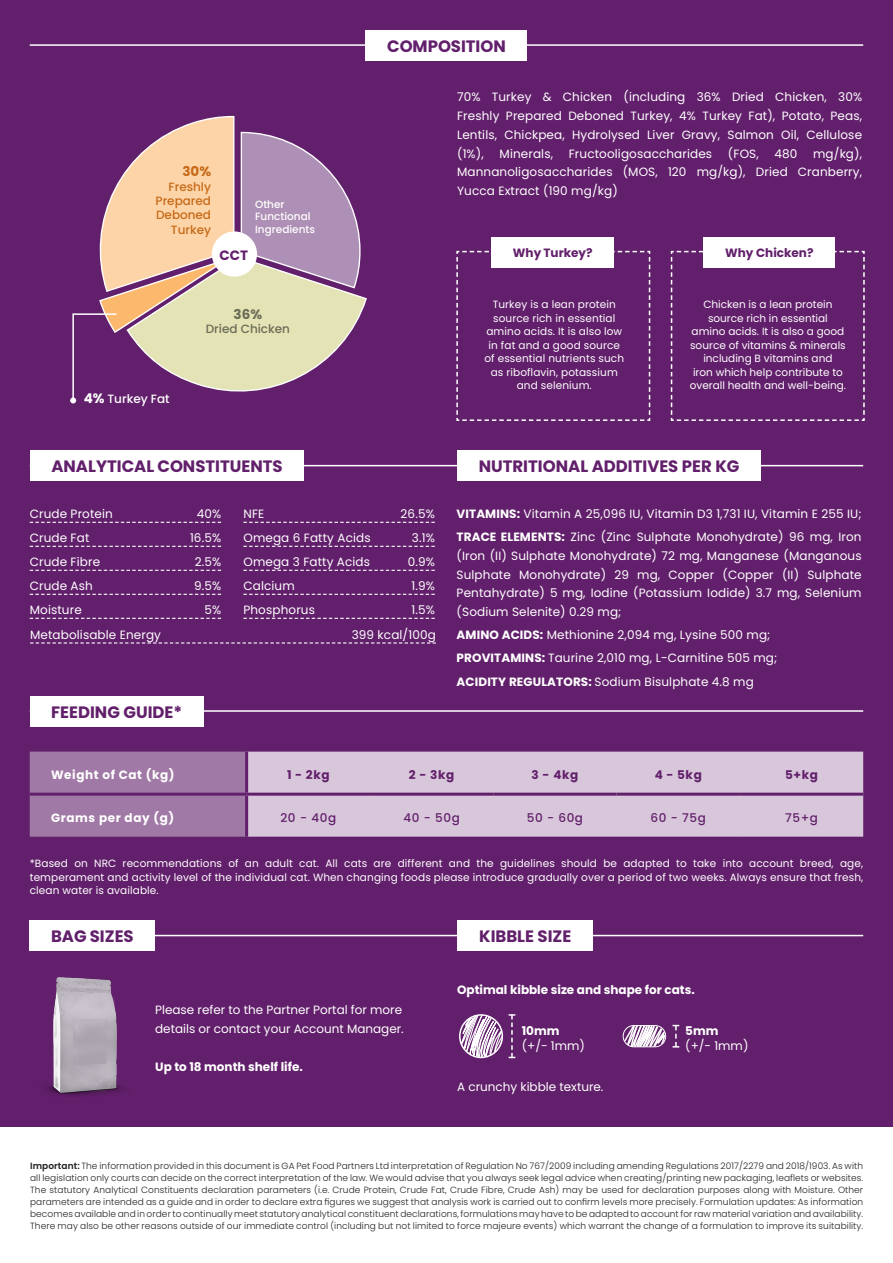
<style>
.page{position:relative;width:893px;height:1263px;background:#fff}
.page>*{position:absolute;margin:0;border:0;box-sizing:border-box;transform-origin:0 0}
.t1{font:700 16.5px "Poppins";color:#621f6b}
.t2{font:700 13.5px "Poppins";color:#621f6b}
.t3{font:700 13.5px "Poppins";color:#c66a18}
.t4{font:700 13.5px "Poppins";color:#6b6c56}
.t5{font:12px/18.8px "Poppins";letter-spacing:.01em;color:#fff}
.t6{font:700 12px "Poppins";color:#fff}
.t7{font:700 12px "Poppins";color:#621f6b}
.t8{font:700 12px "Poppins";letter-spacing:.05em;color:#fff}
.t9{font:500 12px "Poppins";letter-spacing:.05em;color:#621f6b}
.t10{font:500 12px/14.4px "Poppins";color:#c66a18;text-align:right}
.t11{font:500 12px "Poppins";color:#6b6c56}
.t12{font:500 12px "Poppins";color:#fff}
.t13{font:10.5px/13.5px "Poppins";letter-spacing:.01em;color:#fff;text-align:center}
.t14{font:500 10.5px/12.6px "Poppins";color:#fff}
.t15{font:300 9px/12px "Poppins";letter-spacing:.01em;color:#231f20;text-align:justify}
.s1{font-weight:700;font-size:13.5px}
.s2{font-weight:700}
.s3{font-weight:600}
</style>
<div class="page">
<div style="left:0;top:0;width:893px;height:1127px;background:#621f6b"></div>
<img style="left:48px;top:977px;width:73px;height:118px">
<svg style="left:456px;top:250px;width:195px;height:171px"></svg>
<svg style="left:670px;top:250px;width:195px;height:171px"></svg>
<svg style="left:30px;top:522px;width:191px;height:1px"></svg>
<svg style="left:30px;top:546px;width:191px;height:1px"></svg>
<svg style="left:30px;top:570px;width:191px;height:1px"></svg>
<svg style="left:30px;top:594px;width:191px;height:1px"></svg>
<svg style="left:30px;top:618px;width:191px;height:1px"></svg>
<svg style="left:243px;top:522px;width:192px;height:1px"></svg>
<svg style="left:243px;top:546px;width:192px;height:1px"></svg>
<svg style="left:243px;top:570px;width:192px;height:1px"></svg>
<svg style="left:243px;top:594px;width:192px;height:1px"></svg>
<svg style="left:243px;top:618px;width:192px;height:1px"></svg>
<svg style="left:30px;top:642px;width:406px;height:1px"></svg>
<div style="left:30px;top:752px;width:215px;height:85px;background:#a179a6"></div>
<div style="left:248px;top:752px;width:615px;height:85px;background:#d8c7da"></div>
<hr style="left:30px;top:793px;width:217px;height:3px;background:#621f6b">
<hr style="left:247px;top:793px;width:123px;height:3px;background:#621f6b">
<hr style="left:370px;top:793px;width:123px;height:3px;background:#621f6b">
<hr style="left:493px;top:793px;width:124px;height:3px;background:#621f6b">
<hr style="left:617px;top:793px;width:123px;height:3px;background:#621f6b">
<hr style="left:740px;top:793px;width:123px;height:3px;background:#621f6b">
<svg style="left:509px;top:1014px;width:6px;height:44px"></svg>
<svg style="left:673px;top:1025px;width:6px;height:22px"></svg>
<div style="left:459px;top:1014px;width:44px;height:44px;border:2px solid #fff;border-radius:50%"></div>
<svg style="left:461px;top:1014px;width:42px;height:44px"></svg>
<div style="left:623px;top:1025px;width:43px;height:22px;border:1px solid #fff;border-radius:11px"></div>
<svg style="left:624px;top:1025px;width:41px;height:23px"></svg>
<hr style="left:30px;top:465px;width:833px;height:1px;background:#fff">
<hr style="left:30px;top:935px;width:833px;height:1px;background:#fff">
<hr style="left:30px;top:710px;width:833px;height:2px;background:#fff">
<div style="left:30px;top:450px;width:274px;height:31px;background:#fff"></div>
<div style="left:30px;top:696px;width:174px;height:30px;background:#fff"></div>
<div style="left:30px;top:920px;width:125px;height:31px;background:#fff"></div>
<div style="left:457px;top:920px;width:136px;height:31px;background:#fff"></div>
<div style="left:457px;top:450px;width:304px;height:31px;background:#fff"></div>
<hr style="left:30px;top:44px;width:833px;height:2px;background:#fff">
<div style="left:366px;top:30px;width:161px;height:30px;background:#fff"></div>
<div style="left:492px;top:237px;width:122px;height:31px;background:#fff"></div>
<div style="left:703px;top:237px;width:132px;height:31px;background:#fff"></div>
<svg style="left:70px;top:115px;width:297px;height:289px"></svg>
<h1 class="t1" style="left:387px;top:36px;width:120px">COMPOSITION</h1>
<p class="t3" style="left:182px;top:164px;width:30px">30%</p>
<p class="t10" style="left:156px;top:179px;width:57px">Freshly<br>Prepared<br>Deboned<br>Turkey</p>
<p class="t14" style="left:255px;top:198px;width:61px">Other<br>Functional<br>Ingredients</p>
<p class="t5" style="left:457px;top:88px;width:407px;text-align:justify">70% Turkey &amp; Chicken (including 36% Dried Chicken, 30% Freshly Prepared Deboned Turkey, 4% Turkey Fat), Potato, Peas, Lentils, Chickpea, Hydrolysed Liver Gravy, Salmon Oil, Cellulose (1%),</p>
<p class="t5" style="left:457px;top:144px;width:407px;text-align:justify;text-indent:356px">mg/kg), Mannanoligosaccharides (MOS, 120 mg/kg), Dried Cranberry, Yucca Extract (190 mg/kg)</p>
<p class="t5" style="left:500px;top:144px;width:55px">Minerals,</p>
<p class="t5" style="left:569px;top:144px;width:145px">Fructooligosaccharides</p>
<p class="t5" style="left:728px;top:144px;width:32px">(FOS,</p>
<p class="t5" style="left:774px;top:144px;width:24px">480</p>
<p class="t2" style="left:219px;top:247px;width:30px">CCT</p>
<p class="t7" style="left:513px;top:245px;width:81px">Why Turkey?</p>
<p class="t7" style="left:725px;top:245px;width:90px">Why Chicken?</p>
<p class="t12" style="left:84px;top:392px;width:87px"><span class="s1">4%</span> Turkey Fat</p>
<p class="t4" style="left:234px;top:306px;width:30px">36%</p>
<p class="t11" style="left:206px;top:322px;width:86px">Dried Chicken</p>
<h1 class="t1" style="left:51px;top:457px;width:233px">ANALYTICAL CONSTITUENTS</h1>
<p class="t5" style="left:30px;top:504px;width:85px">Crude Protein</p>
<p class="t5" style="left:197px;top:504px;width:26px">40%</p>
<p class="t5" style="left:30px;top:528px;width:61px">Crude Fat</p>
<p class="t5" style="left:190px;top:528px;width:33px">16.5%</p>
<p class="t5" style="left:30px;top:552px;width:72px">Crude Fibre</p>
<p class="t5" style="left:195px;top:552px;width:28px">2.5%</p>
<p class="t5" style="left:30px;top:576px;width:65px">Crude Ash</p>
<p class="t5" style="left:194px;top:576px;width:29px">9.5%</p>
<p class="t5" style="left:30px;top:600px;width:54px">Moisture</p>
<p class="t5" style="left:204px;top:600px;width:18px">5%</p>
<p class="t5" style="left:243px;top:504px;width:22px">NFE</p>
<p class="t5" style="left:401px;top:504px;width:36px">26.5%</p>
<p class="t5" style="left:243px;top:528px;width:129px">Omega 6 Fatty Acids</p>
<p class="t5" style="left:412px;top:528px;width:24px">3.1%</p>
<p class="t5" style="left:243px;top:552px;width:128px">Omega 3 Fatty Acids</p>
<p class="t5" style="left:408px;top:552px;width:29px">0.9%</p>
<p class="t5" style="left:243px;top:576px;width:53px">Calcium</p>
<p class="t5" style="left:411px;top:576px;width:25px">1.9%</p>
<p class="t5" style="left:243px;top:600px;width:73px">Phosphorus</p>
<p class="t5" style="left:411px;top:600px;width:25px">1.5%</p>
<p class="t5" style="left:30px;top:625px;width:132px">Metabolisable Energy</p>
<p class="t5" style="left:352px;top:625px;width:86px">399 kcal/100g</p>
<h1 class="t1" style="left:51px;top:702px;width:133px">FEEDING GUIDE*</h1>
<p class="t13" style="left:484px;top:298px;width:141px">Turkey is a lean protein source rich in essential amino acids. It is also low in fat and a good source of essential nutrients such as riboflavin, potassium and selenium.</p>
<p class="t13" style="left:690px;top:298px;width:158px">Chicken is a lean protein source rich in essential amino acids. It is also a good source of vitamins &amp; minerals including B vitamins and<br>iron which help contribute to overall health and well-being.</p>
<h1 class="t1" style="left:479px;top:457px;width:262px">NUTRITIONAL ADDITIVES PER KG</h1>
<p class="t5" style="left:457px;top:502px;width:406px;line-height:23.2px"><span class="s2">VITAMINS:</span> Vitamin A 25,096 IU, Vitamin D3 1,731 IU, Vitamin E 255 IU;<br><span class="s2">TRACE ELEMENTS:</span> Zinc (Zinc Sulphate Monohydrate) 96 mg, Iron</p>
<p class="t5" style="left:457px;top:546px;width:407px;text-align:justify">(Iron (II) Sulphate Monohydrate) 72 mg, Manganese (Manganous Sulphate Monohydrate) 29 mg, Copper (Copper (II) Sulphate Pentahydrate) 5 mg, Iodine (Potassium Iodide) 3.7 mg, Selenium (Sodium Selenite) 0.29 mg;</p>
<p class="t5" style="left:457px;top:623px;width:322px;line-height:23.2px"><span class="s2">AMINO ACIDS:</span> Methionine 2,094 mg, Lysine 500 mg;<br><span class="s2">PROVITAMINS:</span> Taurine 2,010 mg, L-Carnitine 505 mg;<br><span class="s2">ACIDITY REGULATORS:</span> Sodium Bisulphate 4.8 mg</p>
<p class="t8" style="left:51px;top:768px;width:125px">Weight of Cat (kg)</p>
<p class="t7" style="left:287px;top:768px;width:44px">1 - 2kg</p>
<p class="t7" style="left:409px;top:768px;width:47px">2 - 3kg</p>
<p class="t7" style="left:532px;top:768px;width:48px">3 - 4kg</p>
<p class="t7" style="left:655px;top:768px;width:49px">4 - 5kg</p>
<p class="t7" style="left:785px;top:768px;width:34px">5+kg</p>
<p class="t8" style="left:51px;top:810px;width:125px">Grams per day (g)</p>
<p class="t9" style="left:280px;top:810px;width:57px">20 - 40g</p>
<p class="t9" style="left:403px;top:810px;width:58px">40 - 50g</p>
<p class="t9" style="left:527px;top:810px;width:58px">50 - 60g</p>
<p class="t9" style="left:651px;top:810px;width:57px">60 - 75g</p>
<p class="t9" style="left:785px;top:810px;width:34px">75+g</p>
<p class="t13" style="left:30px;top:857px;width:835px;text-align:justify">*Based on NRC recommendations of an adult cat. All cats are different and the guidelines should be adapted to take into account breed, age, temperament and activity level of the individual cat. When changing foods please introduce gradually over a period of two weeks. Always ensure that fresh, clean water is available.</p>
<h1 class="t1" style="left:51px;top:927px;width:84px">BAG SIZES</h1>
<h1 class="t1" style="left:479px;top:927px;width:94px">KIBBLE SIZE</h1>
<p class="t5" style="left:155px;top:1001px;width:250px">Please refer to the Partner Portal for more details or contact your Account Manager.</p>
<p class="t6" style="left:155px;top:1059px;width:149px">Up to 18 month shelf life.</p>
<p class="t6" style="left:457px;top:983px;width:239px">Optimal kibble size and shape for cats.</p>
<p class="t6" style="left:522px;top:1024px;width:39px">10mm</p>
<p class="t5" style="left:522px;top:1036px;width:65px">(+/- 1mm)</p>
<p class="t5" style="left:457px;top:1077px;width:148px">A crunchy kibble texture.</p>
<p class="t6" style="left:685px;top:1024px;width:35px">5mm</p>
<p class="t5" style="left:685px;top:1036px;width:65px">(+/- 1mm)</p>
<p class="t15" style="left:30px;top:1160px;width:835px"><span class="s3">Important:</span> The information provided in this document is GA Pet Food Partners Ltd interpretation of Regulation No 767/2009 including amending Regulations 2017/2279 and 2018/1903. As with all legislation only courts can decide on the correct interpretation of the law. We would advise that you always seek legal advice when creating/printing new packaging, leaflets or websites.<br>The statutory Analytical Constituents declaration parameters (i.e. Crude Protein, Crude Fat, Crude Fibre, Crude Ash) may be used for declaration purposes along with Moisture. Other parameters are intended as a guide and in order to declare extra figures we suggest that analysis work is carried out to confirm levels more precisely. Formulation updates: As information becomes available and in order to continually meet statutory analytical constituent declarations, formulations may have to be adapted to account for raw material variation and availability.<br>There may also be other reasons outside of our immediate control (including but not limited to force majeure events) which warrant the change of a formulation to improve its suitability.</p>
</div>
